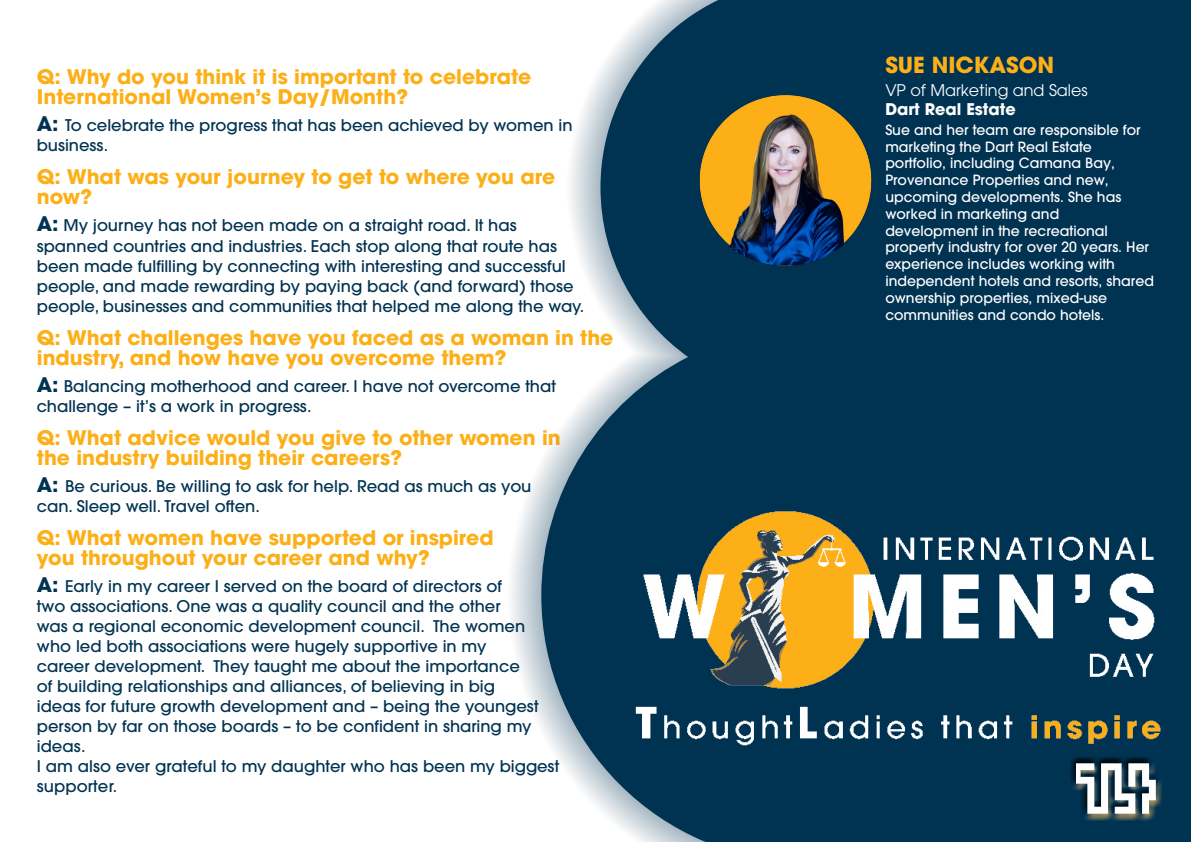
<style>
.page{position:relative;width:1191px;height:842px;background:#fff}
.page>*{position:absolute;margin:0;border:0;box-sizing:border-box;transform-origin:0 0}
.t1{font:700 22px "ITC Avant Garde Pro";color:#fcaf17}
.t2{font:700 20px/20px "ITC Avant Garde Pro";color:#fcaf17}
.t3{font:500 16px/20.1px "ITC Avant Garde Pro";color:#003352}
.t4{font:16px "ITC Avant Garde Pro";color:#fff}
.t5{font:700 16px "ITC Avant Garde Pro";color:#fff}
.t6{font:500 14px/16.8px "ITC Avant Garde Pro";color:#fff}
.s1{font-weight:700;font-size:20px}
</style>
<div class="page">
<div style="left:507px;top:0;width:335px;height:842px;background:#003252;opacity:.56"></div>
<svg style="left:541px;top:0;width:249px;height:842px;fill:#003252"></svg>
<div style="left:790px;top:0;width:401px;height:842px;background:#003252"></div>
<img style="left:694px;top:87px;width:178px;height:182px">
<div style="left:1069px;top:757px;width:92px;height:62px;background:#000;opacity:.75"></div>
<img style="left:1076px;top:757px;width:86px;height:64px">
<img style="left:634px;top:508px;width:527px;height:242px">
<p class="t2" style="left:37px;top:67px;width:496px">Q: Why do you think it is important to celebrate<br>International Women’s Day/Month?</p>
<p class="t3" style="left:37px;top:115px;width:537px"><span class="s1">A:</span> To celebrate the progress that has been achieved by women in business.</p>
<p class="t2" style="left:37px;top:167px;width:520px">Q: What was your journey to get to where you are now?</p>
<p class="t3" style="left:37px;top:215px;width:549px"><span class="s1">A:</span> My journey has not been made on a straight road. It has spanned countries and industries. Each stop along that route has been made fulfilling by connecting with interesting and successful people, and made rewarding by paying back (and forward) those people, businesses and communities that helped me along the way.</p>
<p class="t2" style="left:37px;top:327px;width:578px">Q: What challenges have you faced as a woman in the industry, and how have you overcome them?</p>
<p class="t3" style="left:37px;top:376px;width:521px"><span class="s1">A:</span> Balancing motherhood and career. I have not overcome that challenge – it’s a work in progress.</p>
<p class="t2" style="left:37px;top:427px;width:525px">Q: What advice would you give to other women in the industry building their careers?</p>
<p class="t3" style="left:37px;top:476px;width:496px"><span class="s1">A:</span> Be curious. Be willing to ask for help. Read as much as you can. Sleep well. Travel often.</p>
<p class="t2" style="left:37px;top:527px;width:458px">Q: What women have supported or inspired you throughout your career and why?</p>
<p class="t3" style="left:37px;top:576px;width:524px"><span class="s1">A:</span> Early in my career I served on the board of directors of<br>two associations. One was a quality council and the other<br>was a regional economic development council. The women who led both associations were hugely supportive in my<br>career development. They taught me about the importance<br>of building relationships and alliances, of believing in big<br>ideas for future growth development and – being the youngest person by far on those boards – to be confident in sharing my ideas.<br>I am also ever grateful to my daughter who has been my biggest supporter.</p>
<h1 class="t1" style="left:885px;top:50px;width:170px">SUE NICKASON</h1>
<p class="t4" style="left:885px;top:80px;width:204px">VP of Marketing and Sales</p>
<p class="t5" style="left:885px;top:99px;width:132px">Dart Real Estate</p>
<p class="t6" style="left:885px;top:121px;width:270px">Sue and her team are responsible for marketing the Dart Real Estate portfolio, including Camana Bay, Provenance Properties and new, upcoming developments. She has worked in marketing and development in the recreational property industry for over 20 years. Her experience includes working with independent hotels and resorts, shared ownership properties, mixed-use communities and condo hotels.</p>
</div>
